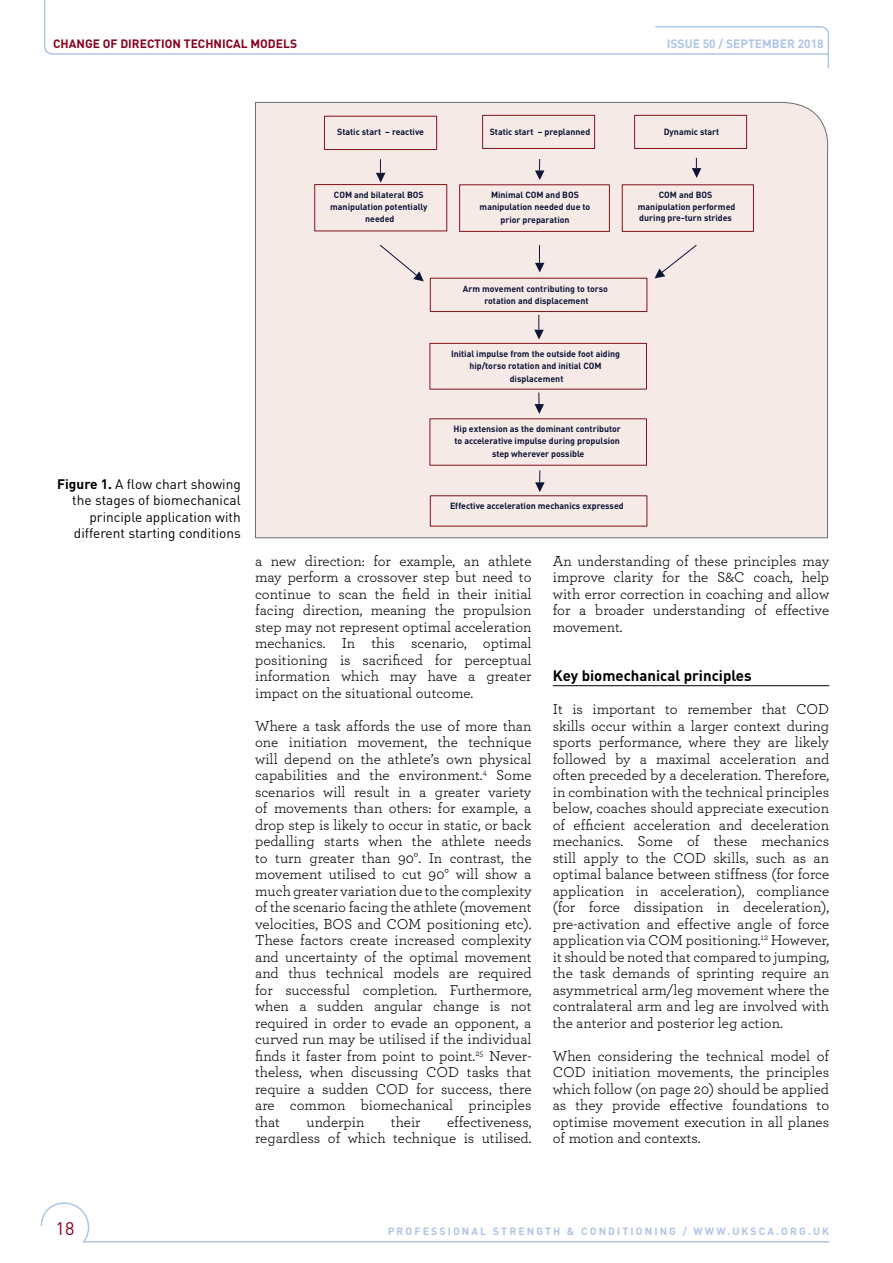
<style>
.page{position:relative;width:893px;height:1263px;background:#fff}
.page>*{position:absolute;margin:0;border:0;box-sizing:border-box;transform-origin:0 0}
.t1{font:18px "DIN";color:#87001b}
.t2{font:15px/16.5px "Archer";color:#000;text-align:justify}
.t3{font:700 15px "DIN";color:#000}
.t4{font:13.65px/16.4px "DIN";color:#000;text-align:right}
.t5{font:700 12px "DIN";color:#87001b}
.t6{font:700 12px "DIN";color:#aec5e7}
.t7{font:700 10.5px "DIN";letter-spacing:.2em;color:#aec5e7}
.t8{font:700 8.85px/12.3px "DIN";color:#0f173e;text-align:center}
.s1{font-weight:700}
</style>
<div class="page">
<svg style="left:40px;top:1202px;width:790px;height:41px"></svg>
<svg style="left:43px;top:0;width:787px;height:69px"></svg>
<hr style="left:553px;top:685px;width:276px;height:1px;background:#000">
<div style="left:255px;top:102px;width:574px;height:436px;background:#f6eae6"></div>
<p class="t5" style="left:53px;top:36px;width:245px">CHANGE OF DIRECTION TECHNICAL MODELS</p>
<p class="t4" style="left:57px;top:476px;width:185px"><span class="s1">Figure 1.</span> A flow chart showing the stages of biomechanical principle application with different starting conditions</p>
<p class="t6" style="left:667px;top:36px;width:158px">ISSUE 50 / SEPTEMBER 2018</p>
<p class="t8" style="left:337px;top:125px;width:88px">Static start – reactive</p>
<p class="t8" style="left:490px;top:125px;width:102px">Static start – preplanned</p>
<p class="t8" style="left:664px;top:125px;width:57px">Dynamic start</p>
<p class="t8" style="left:330px;top:188px;width:99px">COM and bilateral BOS manipulation potentially needed</p>
<p class="t8" style="left:480px;top:188px;width:112px">Minimal COM and BOS manipulation needed due to prior preparation</p>
<p class="t8" style="left:638px;top:188px;width:99px">COM and BOS manipulation performed</p>
<p class="t8" style="left:639px;top:211px;width:94px">during pre-turn strides</p>
<p class="t8" style="left:463px;top:282px;width:147px">Arm movement contributing to torso rotation and displacement</p>
<p class="t8" style="left:451px;top:347px;width:171px">Initial impulse from the outside foot aiding hip/torso rotation and initial COM displacement</p>
<p class="t8" style="left:454px;top:422px;width:169px">Hip extension as the dominant contributor to accelerative impulse during propulsion step wherever possible</p>
<p class="t8" style="left:450px;top:499px;width:175px">Effective acceleration mechanics expressed</p>
<p class="t2" style="left:255px;top:552px;width:278px">a new direction: for example, an athlete may perform a crossover step but need to continue to scan the field in their initial facing direction, meaning the propulsion step may not represent optimal acceleration mechanics. In this scenario, optimal positioning is sacrificed for perceptual information which may have a greater impact on the situational outcome.</p>
<p class="t2" style="left:255px;top:717px;width:278px">Where a task affords the use of more than one initiation movement, the technique will depend on the athlete’s own physical capabilities and the environment.<sup>4</sup> Some scenarios will result in a greater variety of movements than others: for example, a drop step is likely to occur in static, or back pedalling starts when the athlete needs to turn greater than 90°. In contrast, the movement utilised to cut 90° will show a much greater variation due to the complexity of the scenario facing the athlete (movement velocities, BOS and COM positioning etc).<br>These factors create increased complexity and uncertainty of the optimal movement and thus technical models are required for successful completion. Furthermore, when a sudden angular change is not required in order to evade an opponent, a curved run may be utilised if the individual finds it faster from point to point.<sup>25</sup> Never&shy;theless, when discussing COD</p>
<p class="t2" style="left:467px;top:1063px;width:66px">tasks that</p>
<p class="t2" style="left:255px;top:1080px;width:278px;text-indent:161px">for success, there are common biomechanical principles that</p>
<p class="t2" style="left:255px;top:1080px;width:143px">require a sudden COD</p>
<p class="t2" style="left:255px;top:1113px;width:278px;text-align:right">effectiveness,<br>regardless of which technique is utilised.</p>
<p class="t2" style="left:306px;top:1113px;width:60px">underpin</p>
<p class="t2" style="left:391px;top:1113px;width:31px">their</p>
<p class="t2" style="left:553px;top:552px;width:278px">An understanding of these principles may improve clarity for the S&amp;C coach, help with error correction in coaching and allow for a broader understanding of effective movement.</p>
<p class="t3" style="left:553px;top:666px;width:200px">Key biomechanical principles</p>
<p class="t2" style="left:553px;top:700px;width:278px;text-align:left">It is important to remember that COD skills occur within a larger context during sports performance, where they are likely followed by a maximal acceleration and often preceded by a deceleration. Therefore, in combination with the technical principles below, coaches should appreciate execution of efficient acceleration and deceleration mechanics. Some of these mechanics still apply to the COD</p>
<p class="t2" style="left:553px;top:849px;width:278px;text-indent:161px">skills, such as an optimal balance between stiffness (for force application in acceleration), compliance (for force dissipation in deceleration), pre-activation and effective angle of force application via COM positioning.<sup>12</sup> However, it should be noted that compared to jumping, the task demands of sprinting require an asymmetrical arm/leg movement where the contralateral arm and leg are involved with the anterior and posterior leg action.</p>
<p class="t2" style="left:553px;top:1047px;width:278px">When considering the technical model of<br>COD</p>
<p class="t2" style="left:553px;top:1063px;width:278px;text-indent:39px">initiation movements, the principles which follow (on page 20) should be applied as they provide effective foundations to optimise movement execution in all planes of motion and contexts.</p>
<p class="t1" style="left:56px;top:1217px;width:20px">18</p>
<p class="t7" style="left:388px;top:1225px;width:443px">PROFESSIONAL STRENGTH &amp; CONDITIONING / WWW.UKSCA.ORG.UK</p>
</div>
